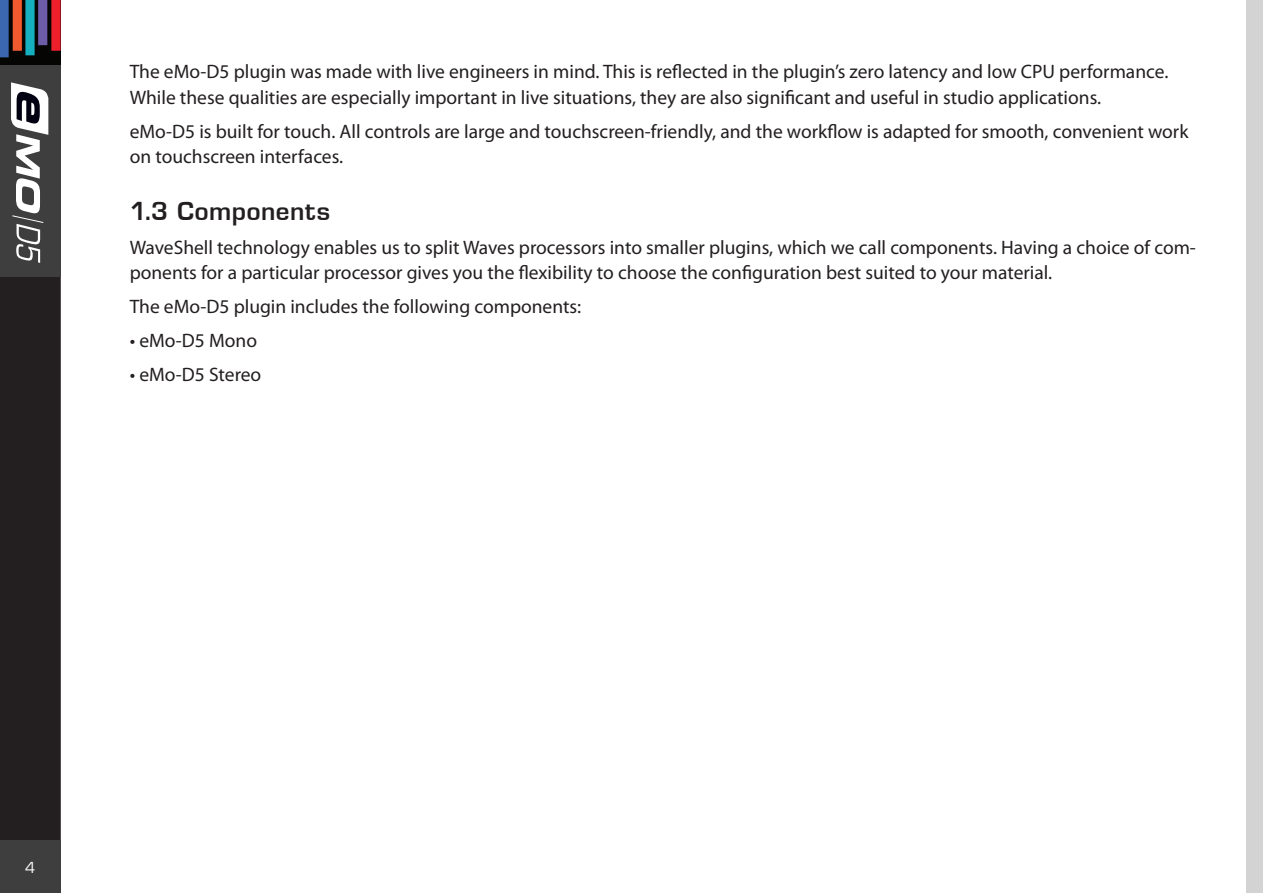
<style>
.page{position:relative;width:1263px;height:893px;background:#fff}
.page>*{position:absolute;margin:0;border:0;box-sizing:border-box;transform-origin:0 0}
.t1{font:27px "Eurostile CCS Bold";letter-spacing:.02em;color:#231f20}
.t2{font:19.5px/25.5px "Myriad Pro";color:#231f20}
.t3{font:16.5px "Eurostile CCS Normal";color:#fff}
</style>
<div class="page">
<div style="left:0;top:276px;width:61px;height:564px;background:#231f20"></div>
<div style="left:0;top:840px;width:61px;height:53px;background:#3e3e3f"></div>
<div style="left:0;top:0;width:61px;height:276px;background:#3e3e3f"></div>
<img style="left:0;top:0;width:61px;height:64px">
<svg style="left:12px;top:82px;width:36px;height:181px"></svg>
<div style="left:1246px;top:0;width:17px;height:893px;background:#d3d3d3"></div>
<p class="t2" style="left:130px;top:59px;width:1040px">The eMo D- 5 plugin was made with live engineers in mind. This is reflected in the plugins’ zero latency and low CPU performance.<br>While these qualities are especially important in live situations, they are also significant and useful in studio applications.</p>
<p class="t2" style="left:130px;top:118px;width:1060px">eMo D- is5 built for touch. All controls are large and touchscreen-friendly, and the workflow is adapted for smooth, convenient work on touchscreen interfaces.</p>
<h1 class="t1" style="left:130px;top:197px;width:202px">1.3 Components</h1>
<p class="t2" style="left:130px;top:234px;width:1068px">WaveShell technology enables us to split Waves processors into smaller plugins, which we call components. Having a choice of com-</p>
<p class="t2" style="left:130px;top:260px;width:924px">ponents for a particular processor gives you the flexibility to choose the configuration best suited to your material.</p>
<p class="t2" style="left:130px;top:294px;width:453px">The eMo D- 5 plugin includes the following components:</p>
<p class="t2" style="left:130px;top:328px;width:129px">• eMo D- 5 Mono</p>
<p class="t2" style="left:130px;top:362px;width:133px">• eMo D- 5 Stereo</p>
<p class="t3" style="left:25px;top:859px;width:12px">4</p>
</div>
